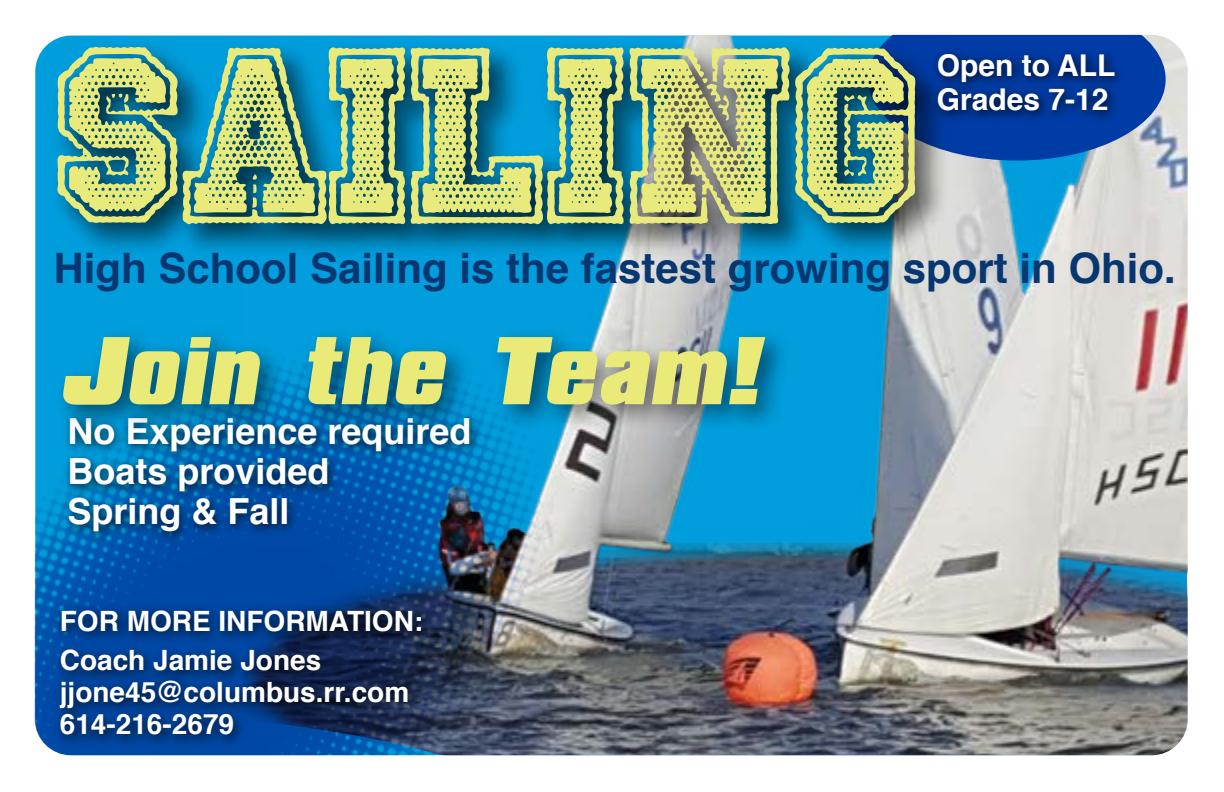
<style>
.page{position:relative;width:1224px;height:792px;background:#fff}
.page>*{position:absolute;margin:0;border:0;box-sizing:border-box;transform-origin:0 0}
.t1{font:italic 91px "Compacta ICG Black";color:#e9ea78}
.t2{font:700 42px "Helvetica";color:#073771}
.t3{font:700 36px/40px "Helvetica";color:#fff}
.t4{font:700 30px/34px "Helvetica";color:#fff}
.t5{font:700 28px/39.2px "Helvetica";color:#fff}
</style>
<div class="page">
<img style="left:713px;top:38px;width:475px;height:717px">
<img style="left:35px;top:215px;width:678px;height:540px">
<img style="left:44px;top:34px;width:912px;height:231px">
<svg style="left:57px;top:35px;width:1109px;height:189px;background:#7cac93"></svg>
<img style="left:925px;top:39px;width:208px;height:101px">
<img style="left:56px;top:456px;width:430px;height:101px">
<img style="left:40px;top:308px;width:760px;height:148px">
<img style="left:47px;top:594px;width:402px;height:162px">
<p class="t4" style="left:937px;top:49px;width:180px">Open to ALL<br>Grades 7-12</p>
<p class="t2" style="left:53px;top:234px;width:1124px">High School Sailing is the fastest growing sport in Ohio.</p>
<p class="t1" style="left:57px;top:321px;width:704px">Join the Team!</p>
<p class="t3" style="left:67px;top:412px;width:406px">No Experience required<br>Boats provided<br>Spring &amp; Fall</p>
<p class="t5" style="left:60px;top:602px;width:365px">FOR MORE INFORMATION:<br>Coach Jamie Jones</p>
<p class="t5" style="left:60px;top:677px;width:351px;line-height:32px">jjone45@columbus.rr.com<br>614-216-2679</p>
</div>
